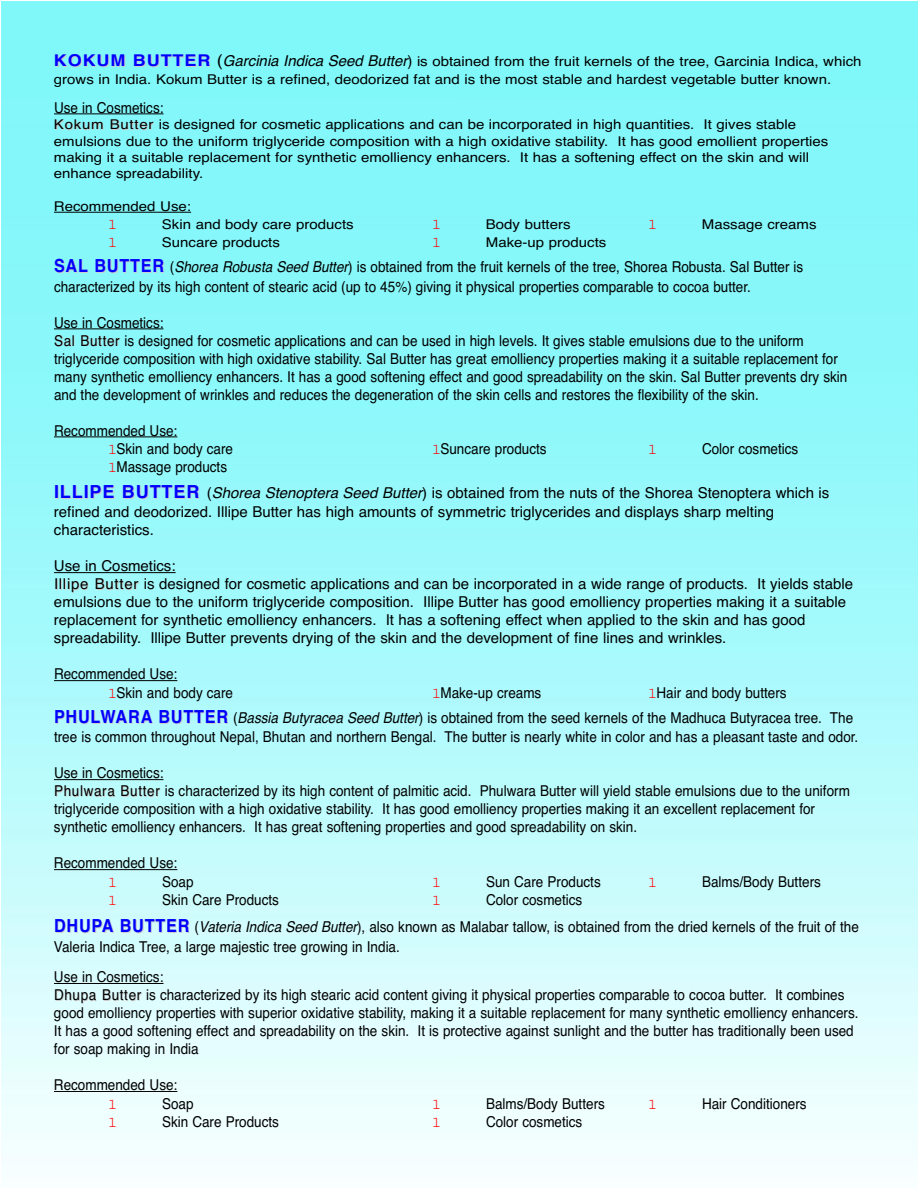
<style>
.page{position:relative;width:918px;height:1188px;background:#fff}
.page>*{position:absolute;margin:0;border:0;box-sizing:border-box;transform-origin:0 0}
.t1{font:15px/18px "Helvetica";color:#000;scale:.9 1}
.t2{font:15px/18px "Helvetica";color:#000}
.t3{font:15px "Courier";color:#f00}
.t4{font:13.5px/16.4px "Helvetica";color:#000;scale:1.11 1}
.s1{font-weight:700;font-size:16.2px;color:#00f}
.s2{font-size:16.2px}
.s3{font-style:italic;font-size:15px}
.s4{font-size:15px}
.s5{font-weight:700;font-size:18px;color:#00f}
.s6{font-style:italic}
.s7{font-family:"Courier";color:#f00}
</style>
<div class="page">
<img style="left:2px;top:2px;width:916px;height:1154px">
<hr style="left:54px;top:113px;width:109px;height:1px;background:#000">
<hr style="left:54px;top:212px;width:137px;height:1px;background:#000">
<hr style="left:54px;top:779px;width:109px;height:1px;background:#000">
<hr style="left:54px;top:869px;width:123px;height:1px;background:#000">
<hr style="left:54px;top:983px;width:109px;height:1px;background:#000">
<hr style="left:54px;top:1091px;width:123px;height:1px;background:#000">
<hr style="left:54px;top:329px;width:109px;height:1px;background:#000">
<hr style="left:54px;top:437px;width:123px;height:1px;background:#000">
<hr style="left:54px;top:572px;width:122px;height:1px;background:#000">
<hr style="left:54px;top:680px;width:123px;height:1px;background:#000">
<p class="t4" style="left:54px;top:53px;width:729px;line-height:17.5px"><span class="s1">KOKUM BUTTER</span> <span class="s2">(</span><span class="s3">Garcinia Indica Seed Butter</span><span class="s4">)</span> is obtained from the fruit kernels of the tree, Garcinia Indica, which grows in India. Kokum Butter is a refined, deodorized fat and is the most stable and hardest vegetable butter known.</p>
<p class="t1" style="left:54px;top:98px;width:123px">Use in Cosmetics:</p>
<p class="t4" style="left:54px;top:117px;width:699px">Kokum Butter is designed for cosmetic applications and can be incorporated in high quantities. It gives stable emulsions due to the uniform triglyceride composition with a high oxidative stability. It has good emollient properties making it a suitable replacement for synthetic emolliency enhancers. It has a softening effect on the skin and will enhance spreadability.</p>
<p class="t4" style="left:54px;top:198px;width:125px">Recommended Use:</p>
<p class="t3" style="left:108px;top:220px;width:10px">l</p>
<p class="t4" style="left:162px;top:216px;width:174px">Skin and body care products</p>
<p class="t3" style="left:432px;top:220px;width:10px">l</p>
<p class="t4" style="left:486px;top:216px;width:78px">Body butters</p>
<p class="t3" style="left:648px;top:220px;width:10px">l</p>
<p class="t4" style="left:702px;top:216px;width:105px">Massage creams</p>
<p class="t3" style="left:108px;top:238px;width:10px">l</p>
<p class="t4" style="left:162px;top:234px;width:108px">Suncare products</p>
<p class="t3" style="left:432px;top:238px;width:10px">l</p>
<p class="t4" style="left:486px;top:234px;width:110px">Make-up products</p>
<p class="t1" style="left:54px;top:257px;width:834px;line-height:19.4px"><span class="s5">SAL BUTTER</span> (<span class="s6">Shorea Robusta Seed Butter</span>) is obtained from the fruit kernels of the tree, Shorea Robusta. Sal Butter is characterized by its high content of stearic acid (up to 45%) giving it physical properties comparable to cocoa butter.</p>
<p class="t1" style="left:54px;top:313px;width:883px">Use in Cosmetics:<br>Sal Butter is designed for cosmetic applications and can be used in high levels. It gives stable emulsions due to the uniform triglyceride composition with high oxidative stability. Sal Butter has great emolliency properties making it a suitable replacement for many synthetic emolliency enhancers. It has a good softening effect and good spreadability on the skin. Sal Butter prevents dry skin and the development of wrinkles and reduces the degeneration of the skin cells and restores the flexibility of the skin.</p>
<p class="t1" style="left:108px;top:421px;width:141px;line-height:18.5px;text-indent:-54px">Recommended Use:<br><span class="s7">l</span>Skin and body care</p>
<p class="t1" style="left:432px;top:440px;width:129px"><span class="s7">l</span>Suncare products</p>
<p class="t3" style="left:648px;top:445px;width:10px">l</p>
<p class="t1" style="left:702px;top:440px;width:109px">Color cosmetics</p>
<p class="t1" style="left:54px;top:454px;width:863px;line-height:26px;text-indent:54px"><span class="s7">l</span>Massage products<br><span class="s5">ILLIPE BUTTER</span> (<span class="s6">Shorea Stenoptera Seed Butter</span>) is obtained from the nuts of the Shorea Stenoptera which is</p>
<p class="t2" style="left:54px;top:503px;width:722px">refined and deodorized. Illipe Butter has high amounts of symmetric triglycerides and displays sharp melting characteristics.</p>
<p class="t2" style="left:54px;top:557px;width:801px">Use in Cosmetics:<br>Illipe Butter is designed for cosmetic applications and can be incorporated in a wide range of products. It yields stable emulsions due to the uniform triglyceride composition. Illipe Butter has good emolliency properties making it a suitable replacement for synthetic emolliency enhancers. It has a softening effect when applied to the skin and has good spreadability. Illipe Butter prevents drying of the skin and the development of fine lines and wrinkles.</p>
<p class="t1" style="left:108px;top:665px;width:141px;line-height:18.5px;text-indent:-54px">Recommended Use:<br><span class="s7">l</span>Skin and body care</p>
<p class="t1" style="left:432px;top:684px;width:123px"><span class="s7">l</span>Make-up creams</p>
<p class="t1" style="left:648px;top:684px;width:156px"><span class="s7">l</span>Hair and body butters</p>
<p class="t1" style="left:54px;top:708px;width:895px;line-height:19.4px"><span class="s5">PHULWARA BUTTER</span> (<span class="s6">Bassia Butyracea Seed Butter</span>) is obtained from the seed kernels of the Madhuca Butyracea tree. The tree is common throughout Nepal, Bhutan and northern Bengal. The butter is nearly white in color and has a pleasant taste and odor.</p>
<p class="t1" style="left:54px;top:764px;width:886px">Use in Cosmetics:<br>Phulwara Butter is characterized by its high content of palmitic acid. Phulwara Butter will yield stable emulsions due to the uniform triglyceride composition with a high oxidative stability. It has good emolliency properties making it an excellent replacement for synthetic emolliency enhancers. It has great softening properties and good spreadability on skin.</p>
<p class="t1" style="left:54px;top:854px;width:139px;line-height:18.5px;text-align:center">Recommended Use: <span class="s7">l</span></p>
<p class="t1" style="left:162px;top:873px;width:37px">Soap</p>
<p class="t3" style="left:432px;top:877px;width:10px">l</p>
<p class="t1" style="left:486px;top:873px;width:129px">Sun Care Products</p>
<p class="t3" style="left:648px;top:877px;width:10px">l</p>
<p class="t1" style="left:702px;top:873px;width:134px">Balms/Body Butters</p>
<p class="t1" style="left:54px;top:886px;width:896px;line-height:27.5px;text-indent:432px">Color cosmetics<br><span class="s5">DHUPA BUTTER</span> (<span class="s6">Vateria Indica Seed Butter</span>), also known as Malabar tallow, is obtained from the dried kernels of the fruit of the</p>
<p class="t1" style="left:54px;top:931px;width:386px;line-height:30.6px">Valeria Indica Tree, a large majestic tree growing in India.<br>Use in Cosmetics:</p>
<p class="t1" style="left:54px;top:986px;width:896px">Dhupa Butter is characterized by its high stearic acid content giving it physical properties comparable to cocoa butter. It combines good emolliency properties with superior oxidative stability, making it a suitable replacement for many synthetic emolliency enhancers.<br>It has a good softening effect and spreadability on the skin. It is protective against sunlight and the butter has traditionally been used for soap making in India</p>
<p class="t1" style="left:54px;top:1076px;width:139px;line-height:18.5px;text-align:center">Recommended Use: <span class="s7">l</span></p>
<p class="t3" style="left:108px;top:895px;width:10px">l</p>
<p class="t1" style="left:162px;top:891px;width:132px">Skin Care Products</p>
<p class="t3" style="left:432px;top:895px;width:10px">l</p>
<p class="t1" style="left:162px;top:1095px;width:37px">Soap</p>
<p class="t3" style="left:432px;top:1099px;width:10px">l</p>
<p class="t1" style="left:486px;top:1095px;width:134px">Balms/Body Butters</p>
<p class="t3" style="left:648px;top:1099px;width:10px">l</p>
<p class="t1" style="left:702px;top:1095px;width:118px">Hair Conditioners</p>
<p class="t3" style="left:108px;top:1117px;width:10px">l</p>
<p class="t1" style="left:162px;top:1113px;width:132px">Skin Care Products</p>
<p class="t3" style="left:432px;top:1117px;width:10px">l</p>
<p class="t1" style="left:486px;top:1113px;width:109px">Color cosmetics</p>
</div>
